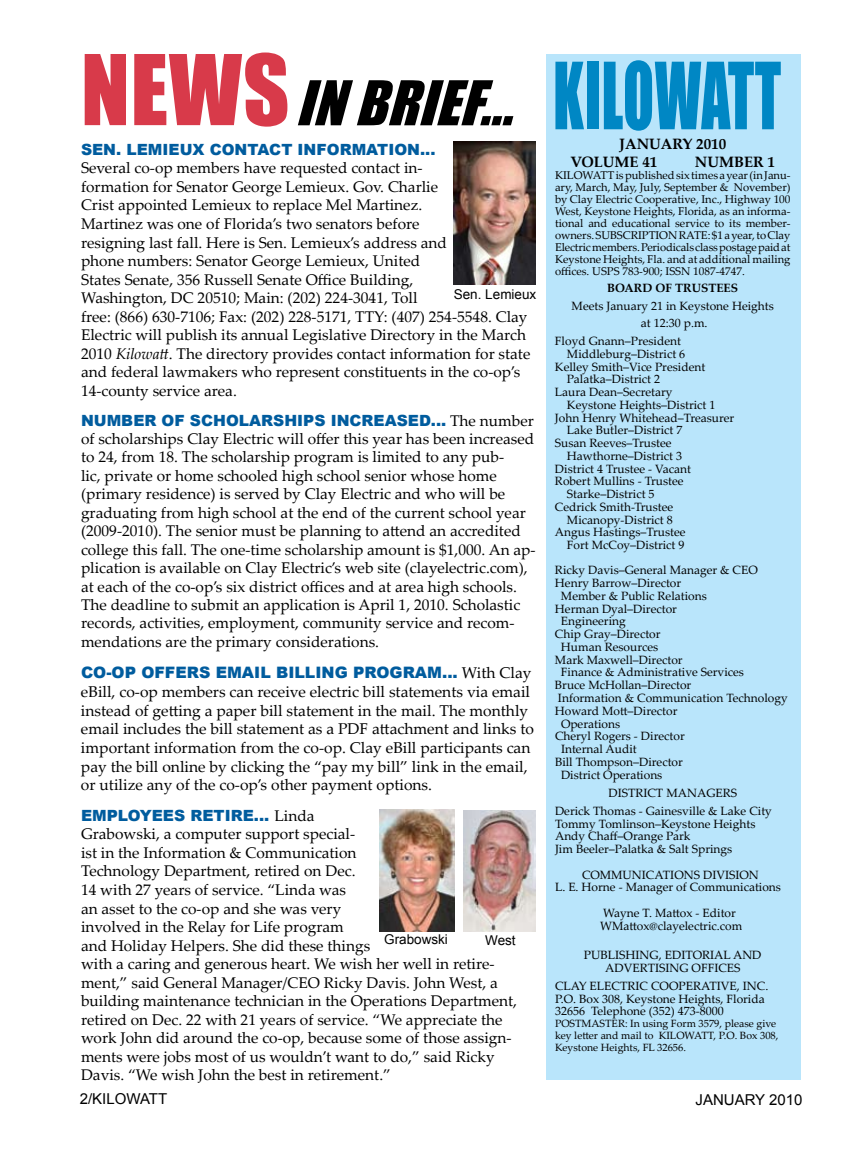
<style>
.page{position:relative;width:864px;height:1152px;background:#fff}
.page>*{position:absolute;margin:0;border:0;box-sizing:border-box;transform-origin:0 0}
.t1{font:italic 57px "Impact";color:#000}
.t2{font:900 15.75px "Arial";color:#005c9e}
.t3{font:15.6px/18.8px "Palatino Linotype";color:#000}
.t4{font:15.45px/18.6px "Palatino Linotype";color:#000}
.t5{font:900 15.45px "Arial";color:#005c9e}
.t6{font:700 15px/18px "Palatino Linotype";color:#000}
.t7{font:15px "Arial";color:#000}
.t8{font:13.5px "Arial";color:#000}
.t9{font:12px/12.8px "Palatino Linotype";color:#000}
.t10{font:700 12px "Palatino Linotype";color:#000}
.t11{font:11.25px/12px "Palatino Linotype";color:#000;text-align:justify}
.t12{font:10.5px/12px "Palatino Linotype";color:#000}
.s1{font-style:normal;font-size:90px;color:#d83a4a}
.s2{font-style:normal;font-size:85.5px;color:#0087c4}
.s3{font-style:italic}
.s4{font-family:"Palatino Linotype";font-weight:400;color:#000}
.s5{font-family:"Palatino Linotype";font-weight:400;font-size:15.6px;color:#000}
</style>
<div class="page">
<div style="left:546px;top:54px;width:255px;height:1026px;background:#b9e5fb"></div>
<img style="left:380px;top:809px;width:75px;height:122px">
<img style="left:454px;top:142px;width:82px;height:142px">
<img style="left:463px;top:810px;width:73px;height:121px">
<h1 class="t1" style="left:81px;top:59px;width:702px"><span class="s1">NEWS</span>INBRIEF... <span class="s2">KILOWATT</span></h1>
<p class="t5" style="left:81px;top:138px;width:356px">SEN. LEMIEUX CONTACT INFORMATION...</p>
<p class="t4" style="left:81px;top:158px;width:451px">Several co-op members have requested contact in-<br>formation for Senator George Lemieux. Gov. Charlie<br>Crist appointed Lemieux to replace Mel Martinez.<br>Martinez was one of Florida’s two senators before<br>resigning last fall. Here is Sen. Lemieux’s address and<br>phone numbers: Senator George Lemieux, United<br>States Senate, 356 Russell Senate Office Building,<br>Washington, DC 20510; Main: (202) 224-3041, Toll<br>free: (866) 630-7106; Fax: (202) 228-5171, TTY: (407) 254-5548. Clay Electric will publish its annual Legislative Directory in the March 2010 <span class="s3">Kilowatt</span>. The directory provides contact information for state and federal lawmakers who represent constituents in the co-op’s 14-county service area.</p>
<p class="t8" style="left:454px;top:286px;width:84px">Sen. Lemieux</p>
<p class="t5" style="left:81px;top:409px;width:454px">NUMBER OF SCHOLARSHIPS INCREASED... <span class="s4">The number</span></p>
<p class="t4" style="left:81px;top:429px;width:456px">of scholarships Clay Electric will offer this year has been increased to 24, from 18. The scholarship program is limited to any pub-<br>lic, private or home schooled high school senior whose home (primary residence) is served by Clay Electric and who will be graduating from high school at the end of the current school year (2009-2010). The senior must be planning to attend an accredited college this fall. The one-time scholarship amount is $1,000. An ap&shy;plication is available on Clay Electric’s web site (clayelectric.com), at each of the co-op’s six district offices and at area high schools.<br>The deadline to submit an application is April 1, 2010. Scholastic records, activities, employment, community service and recom&shy;mendations are the primary considerations.</p>
<p class="t2" style="left:81px;top:661px;width:452px">CO-OP OFFERS EMAIL BILLING PROGRAM... <span class="s5">With Clay</span></p>
<p class="t3" style="left:81px;top:682px;width:455px">eBill, co-op members can receive electric bill statements via email instead of getting a paper bill statement in the mail. The monthly email includes the bill statement as a PDF attachment and links to important information from the co-op. Clay eBill participants can pay the bill online by clicking the “pay my bill” link in the email, or utilize any of the co-op’s other payment options.</p>
<p class="t5" style="left:81px;top:804px;width:235px">EMPLOYEES RETIRE... <span class="s4">Linda</span></p>
<p class="t4" style="left:81px;top:824px;width:438px">Grabowski, a computer support special-<br>ist in the Information &amp; Communication<br>Technology Department, retired on Dec.<br>14 with 27 years of service. “Linda was<br>an asset to the co-op and she was very<br>involved in the Relay for Life program<br>and Holiday Helpers. She did these things<br>with a caring and generous heart. We wish her well in retire&shy;ment,” said General Manager/CEO Ricky Davis. John West, a building maintenance technician in the Operations Department, retired on Dec. 22 with 21 years of service. “We appreciate the work John did around the co-op, because some of those assign&shy;ments were jobs most of us wouldn’t want to do,” said Ricky Davis. “We wish John the best in retirement.”</p>
<p class="t8" style="left:384px;top:930px;width:65px">Grabowski</p>
<p class="t8" style="left:485px;top:931px;width:32px">West</p>
<p class="t6" style="left:571px;top:135px;width:157px;text-indent:49px">JANUARY 2010<br>VOLUME 41</p>
<p class="t6" style="left:695px;top:153px;width:82px">NUMBER 1</p>
<p class="t11" style="left:555px;top:169px;width:237px">KILOWATT is published six times a year (in Janu&shy;ary, March, May, July, September &amp; November) by Clay Electric Cooperative, Inc., Highway 100<br>West, Keystone Heights, Florida, as an informa&shy;tional and educational service to its member&shy;owners. SUBSCRIPTION RATE: $1 a year, to Clay Electric members. Periodicals class postage paid at Keystone Heights, Fla. and at additional mailing offices. USPS 783-900; ISSN 1087-4747.</p>
<p class="t10" style="left:607px;top:280px;width:132px">BOARD OF TRUSTEES</p>
<p class="t9" style="left:572px;top:299px;width:204px">Meets January 21 in Keystone Heights</p>
<p class="t9" style="left:641px;top:316px;width:68px">at 12:30 p.m.</p>
<p class="t9" style="left:555px;top:334px;width:128px">Floyd Gnann–President</p>
<p class="t9" style="left:567px;top:347px;width:120px">Middleburg–District 6</p>
<p class="t9" style="left:555px;top:360px;width:152px">Kelley Smith–Vice President</p>
<p class="t9" style="left:567px;top:372px;width:95px">Palatka–District 2</p>
<p class="t9" style="left:555px;top:385px;width:119px">Laura Dean–Secretary</p>
<p class="t9" style="left:567px;top:398px;width:150px">Keystone Heights–District 1</p>
<p class="t9" style="left:555px;top:411px;width:181px">John Henry Whitehead–Treasurer</p>
<p class="t9" style="left:567px;top:423px;width:117px">Lake Butler–District 7</p>
<p class="t9" style="left:555px;top:436px;width:118px">Susan Reeves–Trustee</p>
<p class="t9" style="left:567px;top:449px;width:117px">Hawthorne–District 3</p>
<p class="t9" style="left:555px;top:462px;width:138px">District 4 Trustee - Vacant</p>
<p class="t9" style="left:555px;top:474px;width:130px">Robert Mullins - Trustee</p>
<p class="t9" style="left:567px;top:487px;width:89px">Starke–District 5</p>
<p class="t9" style="left:555px;top:500px;width:120px">Cedrick Smith-Trustee</p>
<p class="t9" style="left:567px;top:513px;width:107px">Micanopy-District 8</p>
<p class="t9" style="left:555px;top:525px;width:132px">Angus Hastings–Trustee</p>
<p class="t9" style="left:567px;top:538px;width:119px">Fort McCoy–District 9</p>
<p class="t9" style="left:555px;top:564px;width:204px">Ricky Davis–General Manager &amp; CEO</p>
<p class="t9" style="left:555px;top:576px;width:128px">Henry Barrow–Director</p>
<p class="t9" style="left:561px;top:589px;width:147px">Member &amp; Public Relations</p>
<p class="t9" style="left:555px;top:602px;width:123px">Herman Dyal–Director</p>
<p class="t9" style="left:561px;top:615px;width:66px">Engineering</p>
<p class="t9" style="left:555px;top:627px;width:107px">Chip Gray–Director</p>
<p class="t9" style="left:561px;top:640px;width:99px">Human Resources</p>
<p class="t9" style="left:555px;top:653px;width:129px">Mark Maxwell–Director</p>
<p class="t9" style="left:561px;top:666px;width:185px">Finance &amp; Administrative Services</p>
<p class="t9" style="left:555px;top:678px;width:138px">Bruce McHollan–Director</p>
<p class="t9" style="left:558px;top:691px;width:231px">Information &amp; Communication Technology</p>
<p class="t9" style="left:555px;top:704px;width:124px">Howard Mott–Director</p>
<p class="t9" style="left:561px;top:717px;width:61px">Operations</p>
<p class="t9" style="left:555px;top:729px;width:131px">Cheryl Rogers - Director</p>
<p class="t9" style="left:561px;top:742px;width:77px">Internal Audit</p>
<p class="t9" style="left:555px;top:755px;width:129px">Bill Thompson–Director</p>
<p class="t9" style="left:561px;top:768px;width:103px">District Operations</p>
<p class="t9" style="left:555px;top:783px;width:218px;line-height:18.1px;text-indent:53px">DISTRICT MANAGERS<br>Derick Thomas - Gainesville &amp; Lake City</p>
<p class="t9" style="left:555px;top:817px;width:202px">Tommy Tomlinson–Keystone Heights<br>Andy Chaff–Orange Park<br>Jim Beeler–Palatka &amp; Salt Springs</p>
<p class="t9" style="left:555px;top:868px;width:228px;text-align:center">COMMUNICATIONS DIVISION<br>L. E. Horne - Manager of Communications</p>
<p class="t9" style="left:600px;top:906px;width:144px">Wayne T. Mattox - Editor<br>WMattox@clayelectric.com</p>
<p class="t9" style="left:584px;top:948px;width:179px;text-align:center">PUBLISHING, EDITORIAL AND<br>ADVERTISING OFFICES</p>
<p class="t9" style="left:555px;top:979px;width:215px">CLAY ELECTRIC COOPERATIVE, INC.<br>P.O. Box 308, Keystone Heights, Florida<br>32656 Telephone (352) 473-8000</p>
<p class="t12" style="left:555px;top:1017px;width:225px">POSTMASTER: In using Form 3579, please give key letter and mail to KILOWATT, P.O. Box 308,<br>Keystone Heights, FL 32656.</p>
<p class="t7" style="left:80px;top:1089px;width:89px">2/KILOWATT</p>
<p class="t7" style="left:696px;top:1090px;width:108px">JANUARY 2010</p>
</div>
